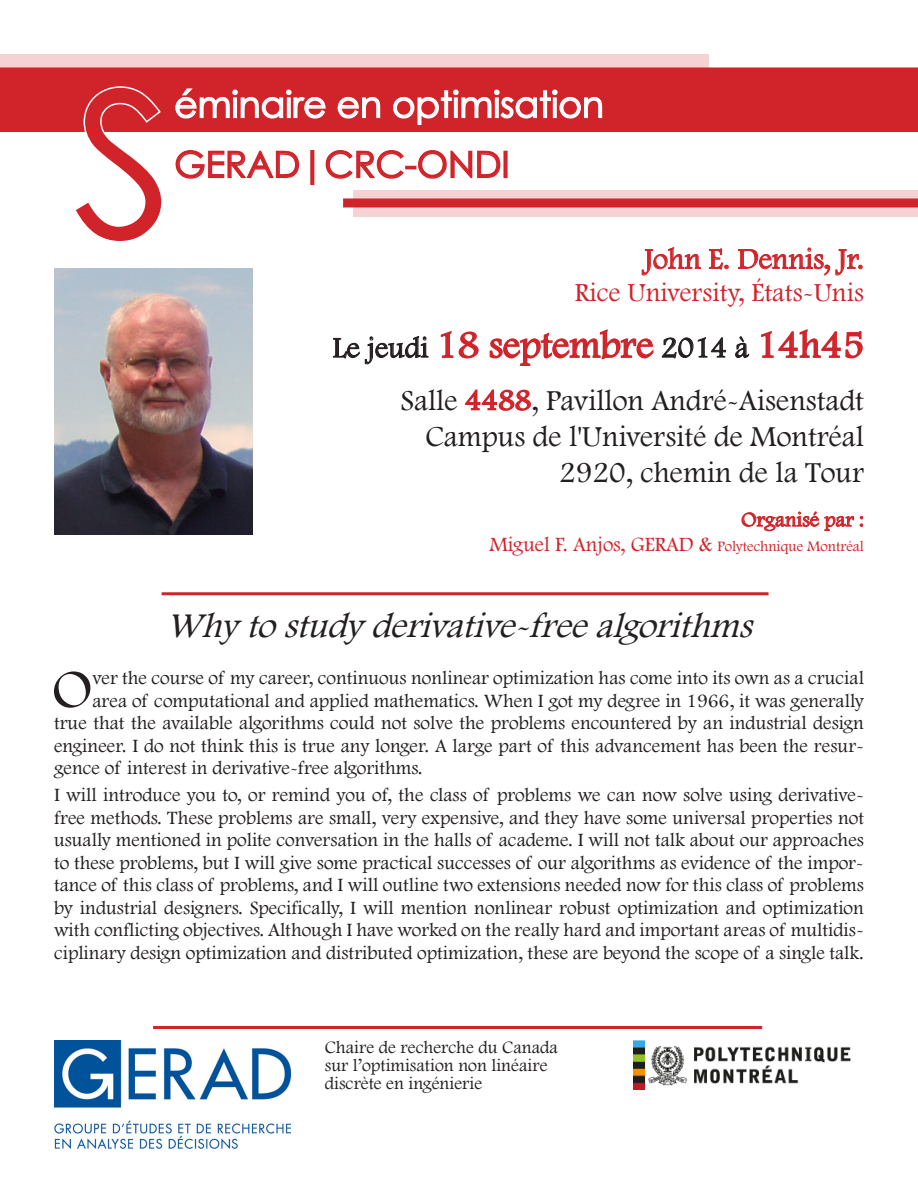
<style>
.page{position:relative;width:918px;height:1188px;background:#fff}
.page>*{position:absolute;margin:0;border:0;box-sizing:border-box;transform-origin:0 0}
.t1{font:203.1px "Century Gothic";color:#d1232a}
.t2{font:55.5px "Footlight MT Light";color:#231f20}
.t3{font:39px "Footlight MT Light";color:#d1232a}
.t4{font:italic 36px "Footlight MT Light";color:#231f20}
.t5{font:36px "Century Gothic";color:#fff}
.t6{font:36px "Century Gothic";color:#d1232a}
.t7{font:30px/36px "Footlight MT Light";color:#231f20;text-align:right}
.t8{font:30px "Footlight MT Light";color:#d1232a}
.t9{font:27px "Footlight MT Light";color:#d1232a}
.t10{font:21px "Footlight MT Light";color:#d1232a}
.t11{font:19.5px/22.5px "Footlight MT Light";color:#231f20;text-align:justify}
.t12{font:18px/18px "Footlight MT Light";color:#231f20}
.t13{font:15px "Footlight MT Light";color:#d1232a}
.s1{font-size:30px;color:#231f20}
.s2{color:#d1232a}
.s3{font-size:21px}
</style>
<div class="page">
<div style="left:0;top:67px;width:918px;height:65px;background:#d1232a"></div>
<svg style="left:72px;top:85px;width:92px;height:47px;background:#d74147"></svg>
<svg style="left:175px;top:88px;width:151px;height:31px;background:#dd5f64"></svg>
<svg style="left:337px;top:96px;width:44px;height:23px"></svg>
<svg style="left:392px;top:88px;width:211px;height:38px;background:#da5257"></svg>
<svg style="left:175px;top:150px;width:125px;height:29px"></svg>
<div style="left:310px;top:150px;width:4px;height:35px;border:2px solid #d1232a"></div>
<svg style="left:325px;top:150px;width:176px;height:29px"></svg>
<div style="left:504px;top:151px;width:4px;height:27px;border:2px solid #d1232a"></div>
<svg style="left:354px;top:190px;width:564px;height:27px;background:#e8989b"></svg>
<svg style="left:0;top:54px;width:708px;height:27px;background:#e27a7f"></svg>
<hr style="left:153px;top:1026px;width:609px;height:3px;background:#d1232a">
<hr style="left:162px;top:592px;width:607px;height:3px;background:#d1232a">
<svg style="left:641px;top:247px;width:60px;height:29px"></svg>
<svg style="left:709px;top:248px;width:20px;height:22px"></svg>
<svg style="left:738px;top:248px;width:125px;height:28px"></svg>
<svg style="left:333px;top:335px;width:96px;height:30px"></svg>
<svg style="left:440px;top:331px;width:39px;height:28px"></svg>
<svg style="left:489px;top:329px;width:165px;height:37px"></svg>
<svg style="left:661px;top:337px;width:65px;height:22px"></svg>
<svg style="left:735px;top:336px;width:14px;height:22px"></svg>
<svg style="left:761px;top:329px;width:102px;height:30px"></svg>
<svg style="left:465px;top:389px;width:66px;height:22px"></svg>
<svg style="left:741px;top:511px;width:113px;height:21px"></svg>
<svg style="left:860px;top:516px;width:4px;height:11px"></svg>
<img style="left:634px;top:1040px;width:216px;height:50px">
<img style="left:54px;top:1040px;width:237px;height:108px">
<img style="left:54px;top:269px;width:199px;height:266px">
<h1 class="t1" style="left:73px;top:22px;width:103px">S</h1>
<h3 class="t5" style="left:174px;top:79px;width:431px">éminaire en optimisation</h3>
<h3 class="t6" style="left:174px;top:139px;width:337px">GERAD|CRC-ONDI</h3>
<h3 class="t8" style="left:644px;top:241px;width:221px">John E. Dennis, Jr.</h3>
<h3 class="t9" style="left:575px;top:276px;width:291px">Rice University, États-Unis</h3>
<h3 class="t3" style="left:333px;top:322px;width:533px"><span class="s1">Le jeudi</span> 18 septembre <span class="s1">2014 à</span> 14h45</h3>
<h3 class="t7" style="left:401px;top:381px;width:465px">Salle <span class="s2">4488</span>, Pavillon André-Aisenstadt<br>Campus de l'Université de Montréal<br>2920, chemin de la Tour</h3>
<p class="t10" style="left:741px;top:507px;width:124px">Organisé par :</p>
<p class="t13" style="left:489px;top:538px;width:376px"><span class="s3">Miguel F. Anjos, GERAD &amp;</span> Polytechnique Montréal</p>
<h3 class="t4" style="left:166px;top:604px;width:598px">Why tostudy derivative-freealgorithms</h3>
<h2 class="t2" style="left:52px;top:656px;width:42px">O</h2>
<p class="t11" style="left:92px;top:666px;width:773px">ver the course of my career, continuous nonlinear optimization has come into its own as a crucial</p>
<p class="t11" style="left:92px;top:689px;width:773px">area of computational and applied mathematics. When I got my degree in 1966, it was generally</p>
<p class="t11" style="left:54px;top:711px;width:811px">true that the available algorithms could not solve the problems encountered by an industrial design</p>
<p class="t11" style="left:54px;top:734px;width:811px">engineer. I do not think this is true any longer. A large part of this advancement has been the resur-</p>
<p class="t11" style="left:54px;top:756px;width:370px">gence of interest in derivative-free algorithms.</p>
<p class="t11" style="left:54px;top:783px;width:812px">I will introduce you to, or remind you of, the class of problems we can now solve using derivative&shy;free methods. These problems are small, very expensive, and they have some universal properties not usually mentioned in polite conversation in the halls of academe. I will not talk about our approaches to these problems, but I will give some practical successes of our algorithms as evidence of the impor&shy;tance of this class of problems, and I will outline two extensions needed now for this class of problems by industrial designers. Specifically, I will mention nonlinear robust optimization and optimization with conflicting objectives. Although I have worked on the really hard and important areas of multidis&shy;ciplinary design optimization and distributed optimization, these are beyond the scope of a single talk.</p>
<p class="t12" style="left:325px;top:1038px;width:235px">Chaire de recherche du Canada sur l’optimisation non linéaire discrète en ingénierie</p>
</div>
